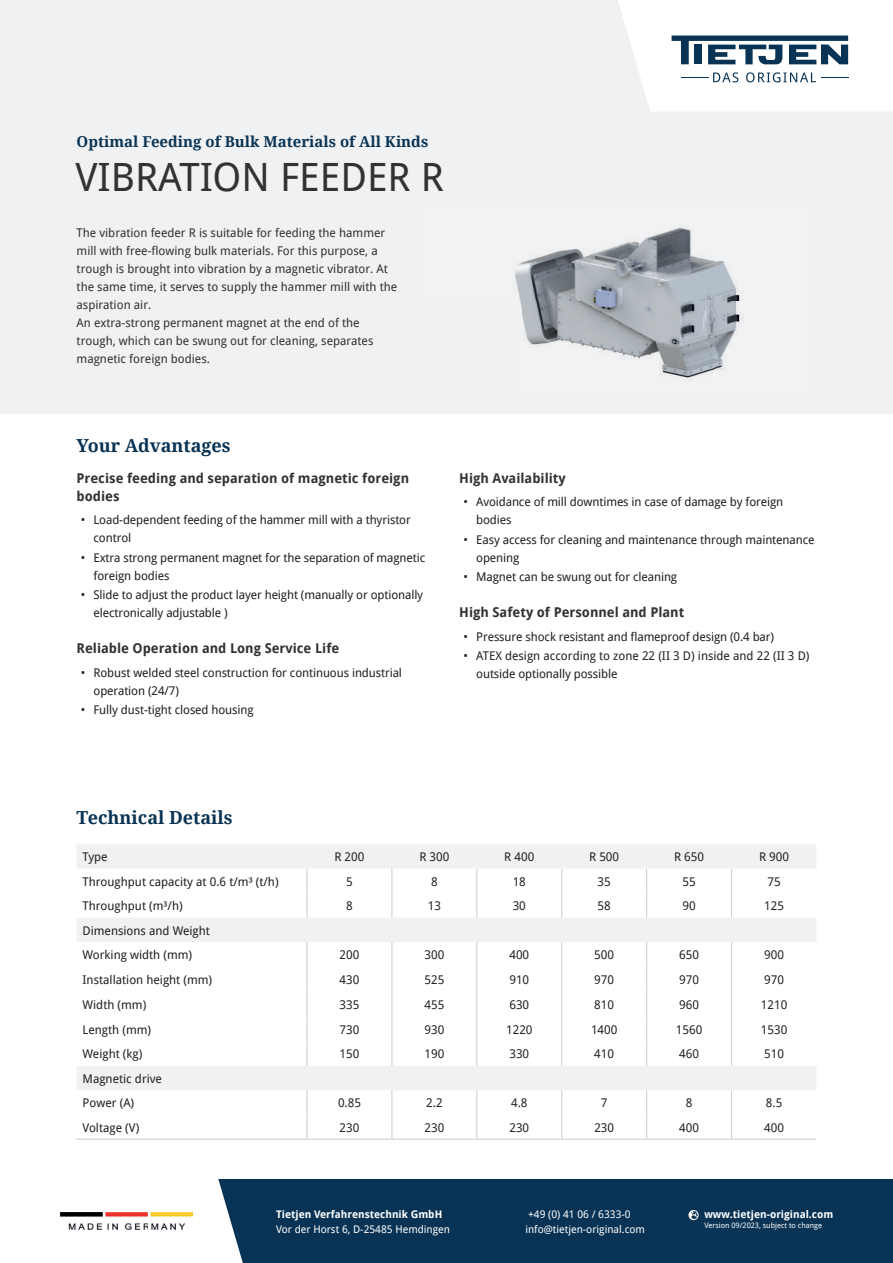
<style>
.page{position:relative;width:893px;height:1263px;background:#fff}
.page>*{position:absolute;margin:0;border:0;box-sizing:border-box;transform-origin:0 0}
.t1{font:39px "Droid Sans";color:#333233}
.t2{font:700 18px "Droid Serif";color:#093354}
.t3{font:700 15px "Droid Serif";color:#093354}
.t4{font:700 13.5px/18px "Droid Sans";color:#333233}
.t5{font:12px/18px "Droid Sans";letter-spacing:-.01em;color:#231f20}
.t6{font:12px/18px "Droid Sans";color:#333233}
.t7{font:10.5px "Droid Sans";color:#fff}
.t8{font:700 10.5px "Droid Sans";color:#fff}
.t9{font:7.5px "Droid Sans";color:#fff}
</style>
<div class="page">
<div style="left:0;top:0;width:893px;height:413px;background:#f0f1f2"></div>
<svg style="left:618px;top:0;width:275px;height:111px"></svg>
<div style="left:0;top:1179px;width:893px;height:84px;background:#093354"></div>
<svg style="left:688px;top:1210px;width:11px;height:10px"></svg>
<div style="left:0;top:1179px;width:243px;height:84px;background:#fff"></div>
<img style="left:60px;top:1212px;width:132px;height:18px">
<svg style="left:77px;top:918px;width:739px;height:172px"></svg>
<svg style="left:77px;top:844px;width:739px;height:74px"></svg>
<hr style="left:306px;top:942px;width:2px;height:25px;background:#d1d2d4">
<hr style="left:306px;top:967px;width:2px;height:25px;background:#d1d2d4">
<hr style="left:306px;top:992px;width:2px;height:24px;background:#d1d2d4">
<hr style="left:306px;top:1016px;width:2px;height:25px;background:#d1d2d4">
<hr style="left:306px;top:1041px;width:2px;height:25px;background:#d1d2d4">
<svg style="left:391px;top:942px;width:1px;height:124px"></svg>
<svg style="left:476px;top:942px;width:1px;height:124px"></svg>
<svg style="left:561px;top:942px;width:1px;height:124px"></svg>
<svg style="left:646px;top:942px;width:1px;height:124px"></svg>
<svg style="left:731px;top:942px;width:1px;height:124px"></svg>
<hr style="left:306px;top:1090px;width:2px;height:25px;background:#d1d2d4">
<hr style="left:306px;top:1115px;width:2px;height:23px;background:#d1d2d4">
<svg style="left:391px;top:1090px;width:1px;height:48px"></svg>
<svg style="left:476px;top:1090px;width:1px;height:48px"></svg>
<svg style="left:561px;top:1090px;width:1px;height:48px"></svg>
<svg style="left:646px;top:1090px;width:1px;height:48px"></svg>
<svg style="left:731px;top:1090px;width:1px;height:48px"></svg>
<hr style="left:77px;top:1138px;width:230px;height:2px;background:#d1d2d4">
<hr style="left:307px;top:1138px;width:85px;height:2px;background:#d1d2d4">
<hr style="left:392px;top:1138px;width:85px;height:2px;background:#d1d2d4">
<hr style="left:477px;top:1138px;width:85px;height:2px;background:#d1d2d4">
<hr style="left:562px;top:1138px;width:85px;height:2px;background:#d1d2d4">
<hr style="left:647px;top:1138px;width:84px;height:2px;background:#d1d2d4">
<hr style="left:731px;top:1138px;width:85px;height:2px;background:#d1d2d4">
<img style="left:515px;top:227px;width:227px;height:152px">
<p class="t3" style="left:77px;top:133px;width:353px">Optimal Feeding of Bulk Materials of All Kinds</p>
<h1 class="t1" style="left:75px;top:155px;width:370px">VIBRATION FEEDER R</h1>
<p class="t6" style="left:77px;top:224px;width:322px">The vibration feeder R is suitable for feeding the hammer mill with free-flowing bulk materials. For this purpose, a trough is brought into vibration by a magnetic vibrator. At the same time, it serves to supply the hammer mill with the aspiration air.<br>An extra-strong permanent magnet at the end of the trough, which can be swung out for cleaning, separates magnetic foreign bodies.</p>
<h2 class="t2" style="left:77px;top:436px;width:156px">Your Advantages</h2>
<p class="t4" style="left:77px;top:469px;width:334px">Precise feeding and separation of magnetic foreign bodies</p>
<p class="t5" style="left:94px;top:511px;width:319px;text-indent:-13px">• Load-dependent feeding of the hammer mill with a thyristor control</p>
<p class="t5" style="left:94px;top:549px;width:333px;text-indent:-13px">• Extra strong permanent magnet for the separation of magnetic foreign bodies</p>
<p class="t5" style="left:94px;top:586px;width:331px;text-indent:-13px">• Slide to adjust the product layer height (manually or optionally electronically adjustable )</p>
<p class="t4" style="left:77px;top:640px;width:264px">Reliable Operation and Long Service Life</p>
<p class="t5" style="left:94px;top:664px;width:310px;text-indent:-13px">• Robust welded steel construction for continuous industrial operation (24/7)</p>
<p class="t5" style="left:81px;top:701px;width:174px">• Fully dust-tight closed housing</p>
<p class="t4" style="left:459px;top:469px;width:108px">High Availability</p>
<p class="t5" style="left:476px;top:493px;width:309px;text-indent:-13px">• Avoidance of mill downtimes in case of damage by foreign bodies</p>
<p class="t5" style="left:476px;top:531px;width:340px;text-indent:-13px">• Easy access for cleaning and maintenance through maintenance opening</p>
<p class="t5" style="left:463px;top:568px;width:215px">• Magnet can be swung out for cleaning</p>
<p class="t4" style="left:459px;top:604px;width:227px">High Safety of Personnel and Plant</p>
<p class="t5" style="left:463px;top:628px;width:312px">• Pressure shock resistant and flameproof design (0.4 bar)</p>
<p class="t5" style="left:476px;top:647px;width:335px;text-indent:-13px">• ATEX design according to zone 22 (II 3 D) inside and 22 (II 3 D) outside optionally possible</p>
<h2 class="t2" style="left:77px;top:807px;width:158px">Technical Details</h2>
<p class="t5" style="left:83px;top:848px;width:27px">Type</p>
<p class="t5" style="left:334px;top:848px;width:32px">R 200</p>
<p class="t5" style="left:419px;top:848px;width:32px">R 300</p>
<p class="t5" style="left:504px;top:848px;width:32px">R 400</p>
<p class="t5" style="left:589px;top:848px;width:32px">R 500</p>
<p class="t5" style="left:674px;top:848px;width:32px">R 650</p>
<p class="t5" style="left:759px;top:848px;width:32px">R 900</p>
<p class="t5" style="left:83px;top:872px;width:198px">Throughput capacity at 0.6 t/m³ (t/h)</p>
<p class="t5" style="left:346px;top:872px;width:8px">5</p>
<p class="t5" style="left:431px;top:872px;width:8px">8</p>
<p class="t5" style="left:513px;top:872px;width:15px">18</p>
<p class="t5" style="left:598px;top:872px;width:15px">35</p>
<p class="t5" style="left:682px;top:872px;width:15px">55</p>
<p class="t5" style="left:767px;top:872px;width:15px">75</p>
<p class="t5" style="left:83px;top:897px;width:102px">Throughput (m³/h)</p>
<p class="t5" style="left:346px;top:897px;width:8px">8</p>
<p class="t5" style="left:428px;top:897px;width:15px">13</p>
<p class="t5" style="left:513px;top:897px;width:15px">30</p>
<p class="t5" style="left:598px;top:897px;width:15px">58</p>
<p class="t5" style="left:682px;top:897px;width:15px">90</p>
<p class="t5" style="left:764px;top:897px;width:21px">125</p>
<p class="t5" style="left:83px;top:918px;width:129px;line-height:24.6px">Dimensions and Weight<br>Working width (mm)</p>
<p class="t5" style="left:340px;top:946px;width:21px">200</p>
<p class="t5" style="left:424px;top:946px;width:21px">300</p>
<p class="t5" style="left:509px;top:946px;width:21px">400</p>
<p class="t5" style="left:594px;top:946px;width:21px">500</p>
<p class="t5" style="left:679px;top:946px;width:21px">650</p>
<p class="t5" style="left:764px;top:946px;width:21px">900</p>
<p class="t5" style="left:83px;top:971px;width:131px">Installation height (mm)</p>
<p class="t5" style="left:340px;top:971px;width:21px">430</p>
<p class="t5" style="left:424px;top:971px;width:21px">525</p>
<p class="t5" style="left:509px;top:971px;width:21px">910</p>
<p class="t5" style="left:594px;top:971px;width:21px">970</p>
<p class="t5" style="left:679px;top:971px;width:21px">970</p>
<p class="t5" style="left:764px;top:971px;width:21px">970</p>
<p class="t5" style="left:83px;top:995px;width:65px">Width (mm)</p>
<p class="t5" style="left:340px;top:995px;width:21px">335</p>
<p class="t5" style="left:424px;top:995px;width:21px">455</p>
<p class="t5" style="left:509px;top:995px;width:21px">630</p>
<p class="t5" style="left:594px;top:995px;width:21px">810</p>
<p class="t5" style="left:679px;top:995px;width:21px">960</p>
<p class="t5" style="left:761px;top:995px;width:28px">1210</p>
<p class="t5" style="left:83px;top:1020px;width:70px">Length (mm)</p>
<p class="t5" style="left:340px;top:1020px;width:21px">730</p>
<p class="t5" style="left:424px;top:1020px;width:21px">930</p>
<p class="t5" style="left:506px;top:1020px;width:28px">1220</p>
<p class="t5" style="left:591px;top:1020px;width:28px">1400</p>
<p class="t5" style="left:676px;top:1020px;width:28px">1560</p>
<p class="t5" style="left:761px;top:1020px;width:28px">1530</p>
<p class="t5" style="left:83px;top:1045px;width:61px">Weight (kg)</p>
<p class="t5" style="left:340px;top:1045px;width:21px">150</p>
<p class="t5" style="left:424px;top:1045px;width:21px">190</p>
<p class="t5" style="left:509px;top:1045px;width:21px">330</p>
<p class="t5" style="left:594px;top:1045px;width:21px">410</p>
<p class="t5" style="left:679px;top:1045px;width:21px">460</p>
<p class="t5" style="left:764px;top:1045px;width:21px">510</p>
<p class="t5" style="left:83px;top:1066px;width:81px;line-height:24.5px">Magnetic drive<br>Power (A)</p>
<p class="t5" style="left:338px;top:1094px;width:25px">0.85</p>
<p class="t5" style="left:426px;top:1094px;width:18px">2.2</p>
<p class="t5" style="left:511px;top:1094px;width:18px">4.8</p>
<p class="t5" style="left:601px;top:1094px;width:8px">7</p>
<p class="t5" style="left:686px;top:1094px;width:8px">8</p>
<p class="t5" style="left:766px;top:1094px;width:18px">8.5</p>
<p class="t5" style="left:83px;top:1118px;width:58px">Voltage (V)</p>
<p class="t5" style="left:340px;top:1118px;width:21px">230</p>
<p class="t5" style="left:424px;top:1118px;width:21px">230</p>
<p class="t5" style="left:509px;top:1118px;width:21px">230</p>
<p class="t5" style="left:594px;top:1118px;width:21px">230</p>
<p class="t5" style="left:679px;top:1118px;width:21px">400</p>
<p class="t5" style="left:764px;top:1118px;width:21px">400</p>
<p class="t8" style="left:276px;top:1208px;width:168px">Tietjen Verfahrenstechnik GmbH</p>
<p class="t7" style="left:276px;top:1223px;width:175px">Vor der Horst 6, D-25485 Hemdingen</p>
<p class="t7" style="left:528px;top:1208px;width:104px">+49 (0) 41 06 / 6333-0</p>
<p class="t8" style="left:704px;top:1208px;width:130px">www.tietjen-original.com</p>
<p class="t7" style="left:525px;top:1223px;width:121px">info@tietjen-original.com</p>
<p class="t9" style="left:704px;top:1221px;width:119px">Version 09/2023, subject to change</p>
</div>
